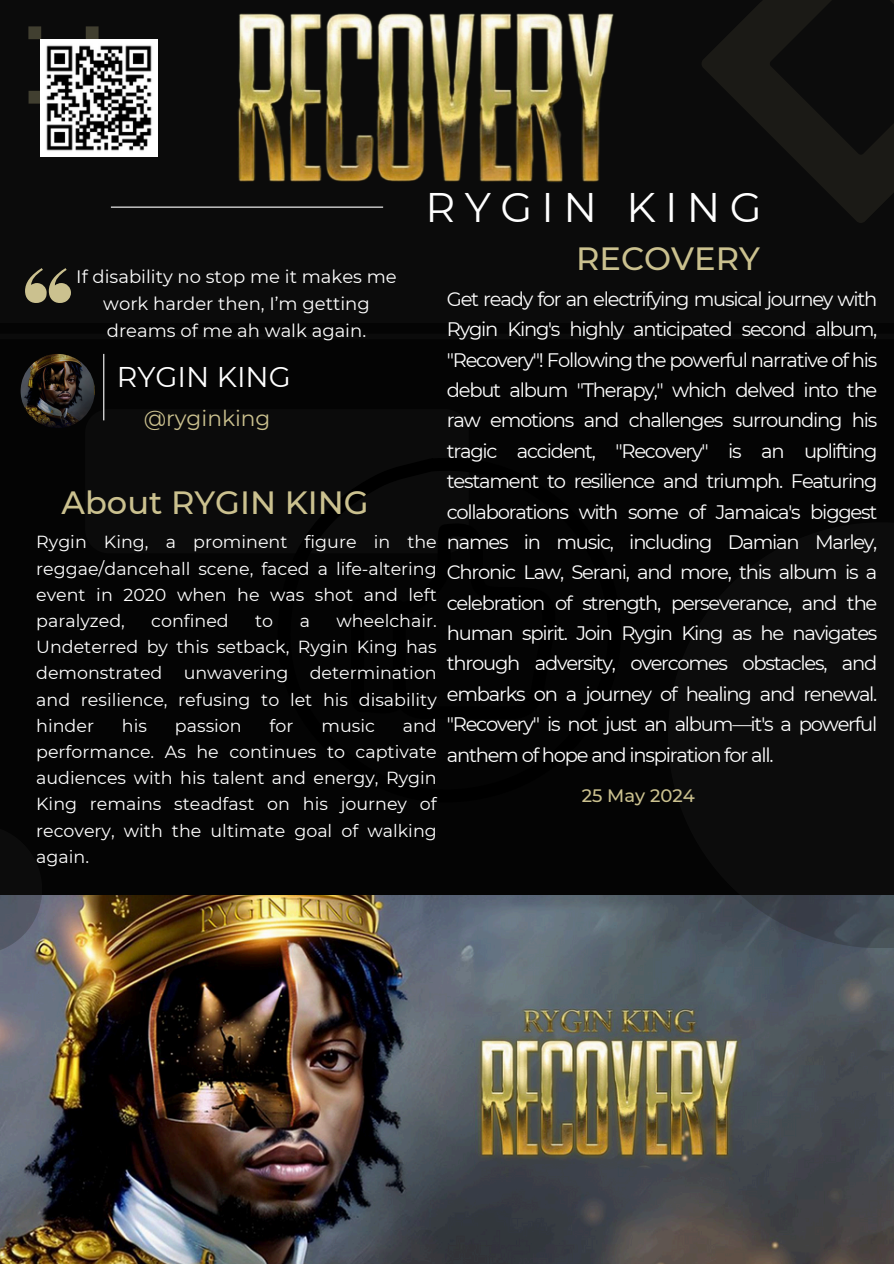
<style>
.page{position:relative;width:894px;height:1264px;background:#fff}
.page>*{position:absolute;margin:0;border:0;box-sizing:border-box;transform-origin:0 0}
.t1{font:41.25px "Montserrat";letter-spacing:.225em;color:#fff}
.t2{font:500 32.1px "Montserrat";color:#cbc18f}
.t3{font:28.5px "Montserrat";color:#fff}
.t4{font:21.75px "Montserrat";color:#cbc18f}
.t5{font:19.5px/30.5px "Montserrat";letter-spacing:-.065em;color:#fff;text-align:justify}
.t6{font:18px/27px "Montserrat";color:#fff;text-align:center}
.t7{font:500 18px "Montserrat";color:#cbc18f}
.t8{font:17.4px/26.2px "Montserrat";color:#fff;text-align:justify}
</style>
<div class="page">
<div style="left:0;top:0;width:893px;height:1263px;background:#040404"></div>
<img style="left:0;top:895px;width:893px;height:368px">
<div style="left:0;top:0;width:893px;height:323px;background:#0b0b0b"></div>
<svg style="left:0;top:895px;width:42px;height:59px;fill:#555967"></svg>
<svg style="left:702px;top:0;width:191px;height:223px"></svg>
<hr style="left:111px;top:206px;width:272px;height:2px;background:#fff">
<div style="left:0;top:333px;width:893px;height:6px;background:#0b0b0b"></div>
<svg style="left:25px;top:268px;width:46px;height:35px"></svg>
<img style="left:21px;top:354px;width:74px;height:74px;border-radius:50%">
<hr style="left:103px;top:354px;width:1px;height:66px;background:#fff">
<svg style="left:667px;top:895px;width:226px;height:53px;fill:#464e59"></svg>
<svg style="left:28px;top:26px;width:70px;height:77px"></svg>
<img style="left:238px;top:13px;width:376px;height:169px">
<img style="left:40px;top:39px;width:117px;height:117px">
<p class="t1" style="left:425px;top:182px;width:337px">RYGIN KING</p>
<p class="t6" style="left:76px;top:263px;width:322px">If disability no stop me it makes me work harder then, I’m getting dreams of me ah walk again.</p>
<p class="t3" style="left:117px;top:359px;width:175px">RYGIN KING</p>
<p class="t4" style="left:144px;top:405px;width:128px">@ryginking</p>
<h2 class="t2" style="left:61px;top:483px;width:309px">About RYGIN KING</h2>
<h1 class="t8" style="left:36px;top:529px;width:402px">Rygin King, a prominent figure in the reggae/dancehall scene, faced a life-altering event in 2020 when he was shot and left paralyzed,</h1>
<h1 class="t8" style="left:151px;top:607px;width:79px">confined</h1>
<h1 class="t8" style="left:255px;top:607px;width:20px">to</h1>
<h1 class="t8" style="left:299px;top:607px;width:12px">a</h1>
<h1 class="t8" style="left:36px;top:607px;width:402px;text-indent:300px">wheelchair.<br>Undeterred by this setback, Rygin King has demonstrated unwavering determination and resilience, refusing to let his disability hinder</h1>
<h1 class="t8" style="left:122px;top:712px;width:27px">his</h1>
<h1 class="t8" style="left:175px;top:712px;width:68px">passion</h1>
<h1 class="t8" style="left:269px;top:712px;width:25px">for</h1>
<h1 class="t8" style="left:321px;top:712px;width:55px">music</h1>
<h1 class="t8" style="left:36px;top:712px;width:402px;text-indent:366px">and performance. As he continues to captivate audiences with his talent and energy, Rygin King remains steadfast on his journey of recovery, with the ultimate goal of walking again.</h1>
<h4 class="t2" style="left:576px;top:239px;width:185px">RECOVERY</h4>
<p class="t5" style="left:446px;top:283px;width:432px">Get ready for an electrifying musical journey with Rygin King's highly anticipated second album, "Recovery"! Following the powerful narrative of his debut album "Therapy," which delved into the raw emotions and challenges surrounding his tragic accident, "Recovery" is an uplifting testament to resilience and triumph. Featuring collaborations with some of Jamaica's biggest names in music, including Damian Marley, Chronic Law, Serani, and more, this album is a celebration of strength, perseverance, and the human spirit. Join Rygin King as he navigates through adversity, overcomes obstacles, and embarks on a journey of healing and renewal. "Recovery" is not just an album—it's a powerful anthem of hope and inspiration for all.</p>
<p class="t7" style="left:581px;top:784px;width:115px">25 May 2024</p>
</div>
